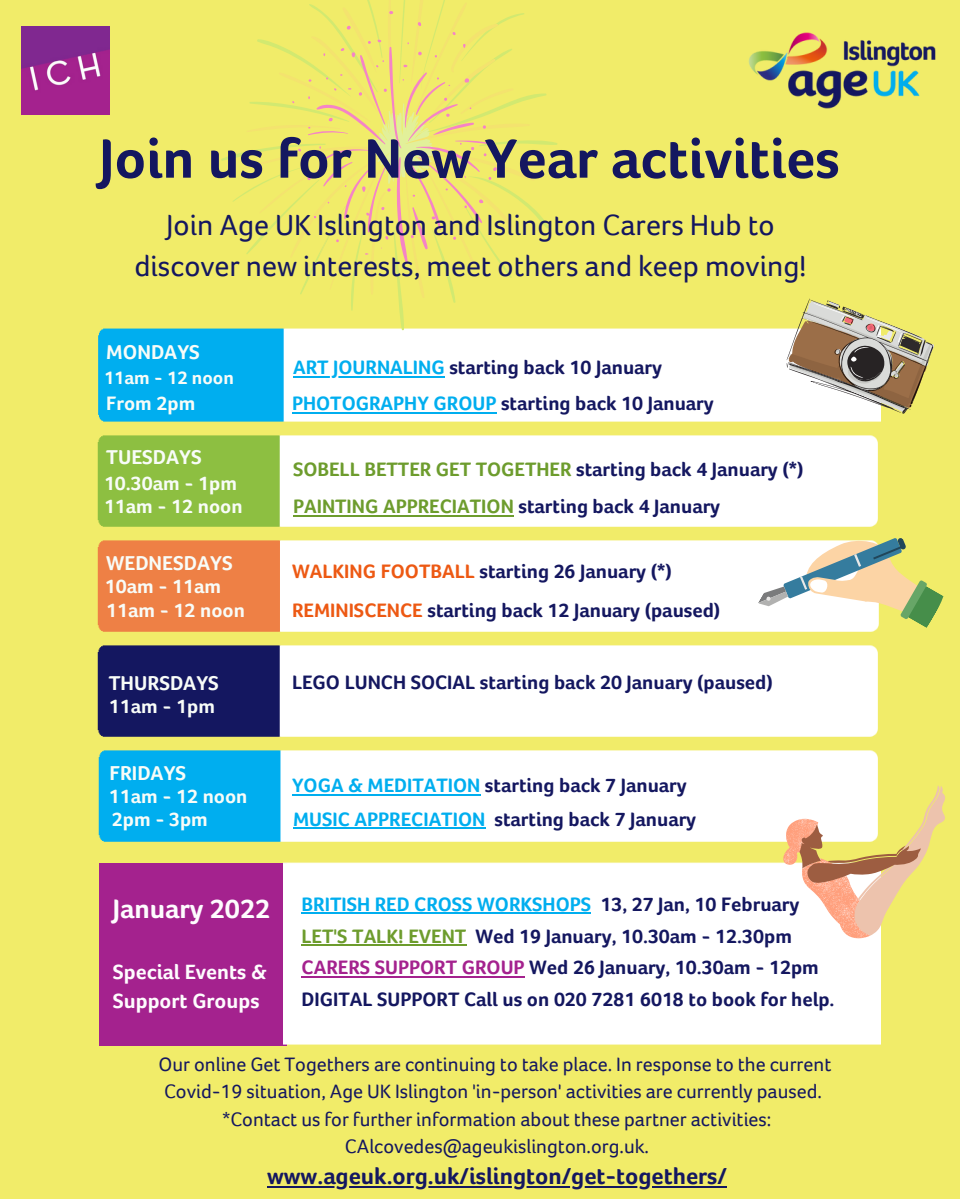
<style>
.page{position:relative;width:960px;height:1199px;background:#fff}
.page>*{position:absolute;margin:0;border:0;box-sizing:border-box;transform-origin:0 0}
.t1{font:700 56.88px "Foco Age UK";color:#141760}
.t2{font:30px/41.2px "Foco Age UK";color:#141760;text-align:center}
.t3{font:700 27.5px "Foco Age UK";color:#fefcfe}
.t4{font:700 23.75px "Foco Age UK";color:#141760}
.t5{font:700 21.25px "Foco Age UK";color:#fefcfe}
.t6{font:700 20.62px "Foco Age UK";color:#f8fcf8}
.t7{font:700 20px "Foco Age UK";color:#141760}
.t8{font:20px/27.2px "Foco Age UK";color:#141760;text-align:center}
.t9{font:700 20px "Foco Age UK";color:#6d9c2d}
.t10{font:700 20px "Foco Age UK";color:#f8fcf8}
.t11{font:700 20px "Foco Age UK";color:#00aeef}
.t12{font:700 18.75px "Foco Age UK";color:#f8fcf8}
.s1{color:#00aeef}
.s2{color:#141760}
.s3{color:#ed5913}
.s4{color:#6d9c2d}
.s5{color:#a4228e}
</style>
<div class="page">
<div style="left:0;top:0;width:960px;height:1198px;background:#f1ec69"></div>
<img style="left:748px;top:32px;width:188px;height:77px">
<img style="left:21px;top:26px;width:88px;height:88px">
<img style="left:98px;top:328px;width:782px;height:94px">
<img style="left:97px;top:435px;width:781px;height:407px">
<svg style="left:221px;top:93px;width:336px;height:237px"></svg>
<svg style="left:242px;top:0;width:293px;height:298px"></svg>
<svg style="left:284px;top:11px;width:213px;height:253px"></svg>
<svg style="left:785px;top:298px;width:149px;height:118px"></svg>
<svg style="left:758px;top:501px;width:186px;height:134px"></svg>
<div style="left:99px;top:863px;width:188px;height:182px;background:#a4228e"></div>
<div style="left:284px;top:862px;width:597px;height:184px;background:#fff"></div>
<hr style="left:302px;top:912px;width:289px;height:2px;background:#00aeef">
<hr style="left:302px;top:944px;width:117px;height:2px;background:#6d9c2d">
<hr style="left:419px;top:944px;width:47px;height:2px;background:#6d9c2d">
<hr style="left:302px;top:976px;width:223px;height:1px;background:#a4228e">
<svg style="left:783px;top:785px;width:162px;height:153px"></svg>
<hr style="left:267px;top:1185px;width:460px;height:2px;background:#141760">
<hr style="left:292px;top:793px;width:188px;height:2px;background:#00aeef">
<hr style="left:293px;top:827px;width:192px;height:2px;background:#00aeef">
<hr style="left:293px;top:376px;width:152px;height:1px;background:#00aeef">
<hr style="left:292px;top:411px;width:204px;height:2px;background:#00aeef">
<hr style="left:293px;top:514px;width:221px;height:2px;background:#6d9c2d">
<p class="t1" style="left:99px;top:127px;width:742px">Join us for New Year activities</p>
<p class="t2" style="left:134px;top:205px;width:673px">Join Age UK Islington and Islington Carers Hub to discover new interests, meet others and keep moving!</p>
<p class="t6" style="left:106px;top:341px;width:95px">MONDAYS</p>
<p class="t12" style="left:104px;top:367px;width:131px">11am - 12 noon</p>
<p class="t10" style="left:106px;top:392px;width:91px">From 2pm</p>
<p class="t6" style="left:106px;top:446px;width:97px">TUESDAYS</p>
<p class="t10" style="left:104px;top:472px;width:134px">10.30am - 1pm</p>
<p class="t10" style="left:104px;top:495px;width:140px">11am - 12 noon</p>
<p class="t6" style="left:106px;top:551px;width:128px">WEDNESDAYS</p>
<p class="t10" style="left:105px;top:575px;width:118px">10am - 11am</p>
<p class="t7" style="left:293px;top:356px;width:371px"><span class="s1">ART JOURNALING</span> starting back 10 January</p>
<p class="t7" style="left:292px;top:392px;width:423px"><span class="s1">PHOTOGRAPHY GROUP</span> starting back 10 January</p>
<p class="t9" style="left:293px;top:457px;width:512px">SOBELL BETTER GET TOGETHER <span class="s2">starting back 4 January (*)</span></p>
<p class="t9" style="left:293px;top:495px;width:429px">PAINTING APPRECIATION <span class="s2">starting back 4 January</span></p>
<p class="t7" style="left:292px;top:560px;width:381px"><span class="s3">WALKING FOOTBALL</span> starting 26 January (*)</p>
<p class="t10" style="left:106px;top:599px;width:140px">11am - 12 noon</p>
<p class="t7" style="left:292px;top:599px;width:430px"><span class="s3">REMINISCENCE</span> starting back 12 January (paused)</p>
<p class="t6" style="left:109px;top:671px;width:112px">THURSDAYS</p>
<p class="t10" style="left:109px;top:695px;width:108px">11am - 1pm</p>
<p class="t7" style="left:292px;top:671px;width:482px">LEGO LUNCH SOCIAL starting back 20 January (paused)</p>
<p class="t6" style="left:110px;top:761px;width:78px">FRIDAYS</p>
<p class="t10" style="left:109px;top:785px;width:140px">11am - 12 noon</p>
<p class="t7" style="left:292px;top:774px;width:396px"><span class="s1">YOGA &amp; MEDITATION</span> starting back 7 January</p>
<p class="t10" style="left:112px;top:807px;width:97px">2pm - 3pm</p>
<p class="t7" style="left:293px;top:807px;width:405px"><span class="s1">MUSIC APPRECIATION</span> starting back 7 January</p>
<p class="t3" style="left:113px;top:893px;width:159px">January 2022</p>
<p class="t5" style="left:113px;top:959px;width:155px">Special Events &amp;</p>
<p class="t5" style="left:113px;top:988px;width:148px">Support Groups</p>
<p class="t11" style="left:302px;top:892px;width:499px">BRITISH RED CROSS WORKSHOPS <span class="s2">13, 27 Jan, 10 February</span></p>
<p class="t7" style="left:302px;top:924px;width:492px"><span class="s4">LET'S TALK! EVENT</span> Wed 19 January, 10.30am - 12.30pm</p>
<p class="t7" style="left:302px;top:956px;width:519px"><span class="s5">CARERS SUPPORT GROUP</span> Wed 26 January, 10.30am - 12pm</p>
<p class="t7" style="left:302px;top:988px;width:535px">DIGITAL SUPPORT Call us on 020 7281 6018 to book for help.</p>
<p class="t8" style="left:159px;top:1050px;width:674px">Our online Get Togethers are continuing to take place. In response to the current</p>
<p class="t8" style="left:164px;top:1078px;width:659px">Covid-19 situation, Age UK Islington 'in-person' activities are currently paused.</p>
<p class="t8" style="left:223px;top:1105px;width:550px">*Contact us for further information about these partner activities:<br>CAlcovedes@ageukislington.org.uk.</p>
<p class="t4" style="left:267px;top:1162px;width:461px">www.ageuk.org.uk/islington/get-togethers/</p>
</div>
